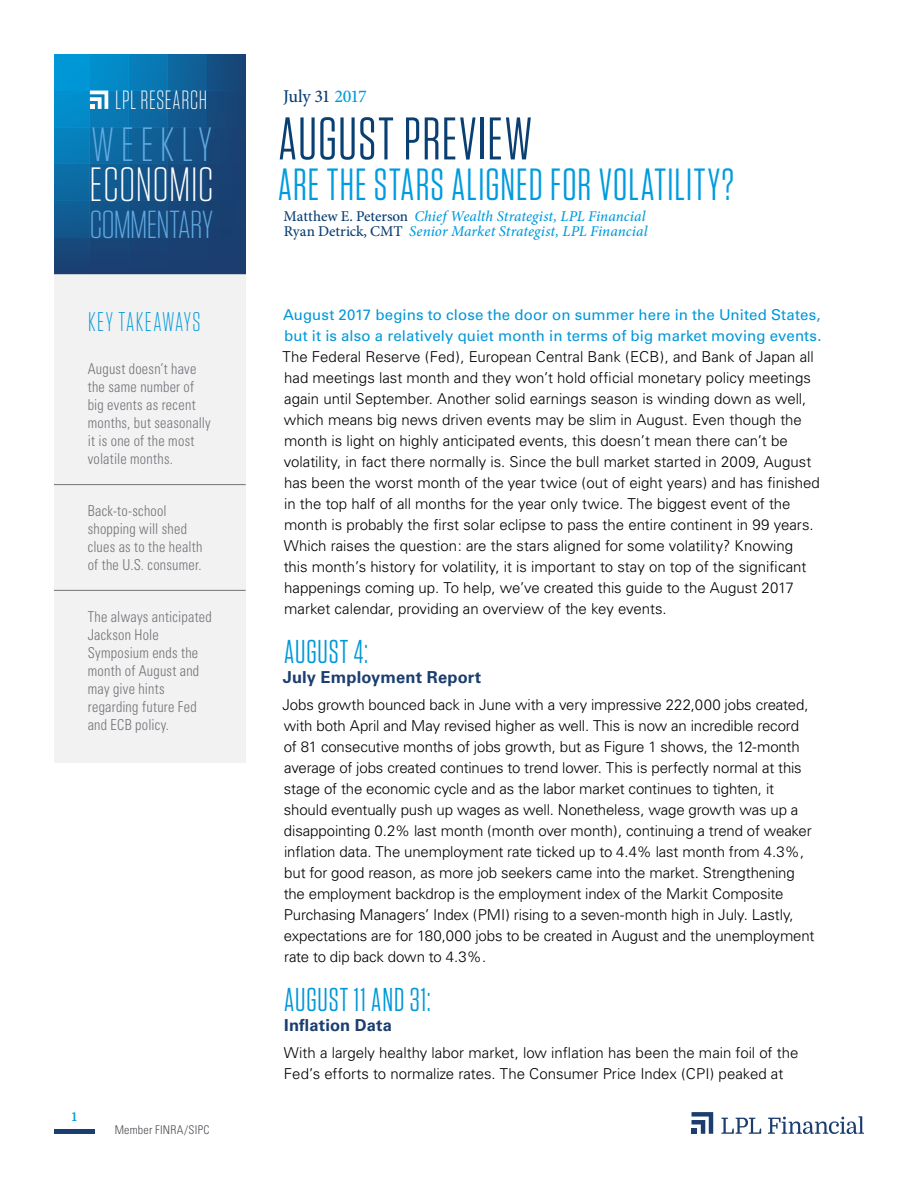
<style>
.page{position:relative;width:918px;height:1188px;background:#fff}
.page>*{position:absolute;margin:0;border:0;box-sizing:border-box;transform-origin:0 0}
.t1{font:60px "Tungsten Narrow";letter-spacing:.025em;color:#0a3f72}
.t2{font:300 48px "Tungsten Narrow";letter-spacing:.015em;color:#fff;scale:1.04 1}
.t3{font:300 48px "Tungsten Narrow";letter-spacing:.135em;color:#61abe2;scale:1.04 1}
.t4{font:45px "Tungsten Narrow";letter-spacing:.03em;color:#009bde}
.t5{font:300 39px "Tungsten Narrow";letter-spacing:-.015em;color:#61abe2;scale:1.04 1}
.t6{font:33px "Tungsten Narrow";letter-spacing:.03em;color:#0098d8}
.t7{font:300 27px "Tungsten Narrow";letter-spacing:.055em;color:#0098d8}
.t8{font:300 26.25px "Tungsten Narrow";letter-spacing:.025em;color:#fff}
.t9{font:500 18px "Minion Pro";letter-spacing:-.04em;color:#0a3f72}
.t10{font:700 16.5px "Univers";letter-spacing:.005em;color:#1b3e6f}
.t11{font:300 15px/21px "Univers";letter-spacing:-.005em;color:#000}
.t12{font:300 condensed 15px/18px "Univers";letter-spacing:.015em;color:#4b4f54;scale:.95 1}
.t13{font:15px/21px "Univers";letter-spacing:.005em;color:#0098d8}
.t14{font:italic 500 15px "Minion Pro";letter-spacing:.005em;color:#009bde}
.t15{font:300 condensed 12px "Univers";letter-spacing:.015em;color:#4b4f54}
.t16{font:700 12px "Domine";color:#0098d8}
.s1{color:#009bde}
.s2{font-style:normal;color:#0a3f72}
</style>
<div class="page">
<hr style="left:54px;top:1130px;width:40px;height:4px;background:#1b3e6f">
<svg style="left:90px;top:54px;width:39px;height:220px;background:#0d6ca5"></svg>
<div style="left:209px;top:54px;width:37px;height:220px;background:#184476"></div>
<svg style="left:168px;top:54px;width:38px;height:220px;background:#135387"></svg>
<svg style="left:129px;top:54px;width:39px;height:220px;background:#0f6198"></svg>
<svg style="left:54px;top:54px;width:36px;height:220px;background:#0878b3"></svg>
<div style="left:54px;top:164px;width:192px;height:36px;background:linear-gradient(to right,#0c6ca5,#1b3b6c)"></div>
<div style="left:54px;top:200px;width:192px;height:38px;background:linear-gradient(to right,#105c92,#1a3b6c)"></div>
<div style="left:54px;top:127px;width:192px;height:37px;background:linear-gradient(to right,#0582be,#1b3c6d)"></div>
<svg style="left:90px;top:91px;width:18px;height:18px"></svg>
<svg style="left:692px;top:1112px;width:21px;height:22px"></svg>
<svg style="left:721px;top:1118px;width:40px;height:16px"></svg>
<svg style="left:768px;top:1116px;width:96px;height:18px"></svg>
<div style="left:54px;top:275px;width:192px;height:488px;background:#efeff0"></div>
<hr style="left:54px;top:484px;width:192px;height:1px;background:#4b4f54">
<hr style="left:54px;top:590px;width:192px;height:1px;background:#4b4f54">
<h3 class="t8" style="left:115px;top:87px;width:93px">LPL RESEARCH</h3>
<h2 class="t3" style="left:91px;top:121px;width:117px">WEEKLY</h2>
<h2 class="t2" style="left:90px;top:161px;width:121px">ECONOMIC</h2>
<h3 class="t5" style="left:90px;top:205px;width:120px">COMMENTARY</h3>
<h3 class="t7" style="left:88px;top:308px;width:114px">KEY TAKEAWAYS</h3>
<p class="t12" style="left:88px;top:360px;width:131px">August doesn’t have the same number of big events as recent months, but seasonally it is one of the most volatile months.</p>
<p class="t12" style="left:88px;top:502px;width:122px">Back-to-school shopping will shed clues as to the health of the U.S. consumer.</p>
<p class="t12" style="left:88px;top:607px;width:132px">The always anticipated<br>Jackson Hole<br>Symposium ends the month of August and may give hints regarding future Fed and ECB policy.</p>
<p class="t16" style="left:72px;top:1110px;width:6px">1</p>
<p class="t15" style="left:115px;top:1123px;width:96px">Member FINRA/SIPC</p>
<p class="t9" style="left:283px;top:84px;width:85px">July 31 <span class="s1">2017</span></p>
<h1 class="t1" style="left:278px;top:109px;width:255px">AUGUST PREVIEW</h1>
<h3 class="t4" style="left:278px;top:162px;width:457px">ARE THE STARS ALIGNED FOR VOLATILITY?</h3>
<p class="t14" style="left:284px;top:221px;width:365px"><span class="s2">Ryan Detrick, CMT</span> Senior Market Strategist, LPL Financial</p>
<p class="t14" style="left:284px;top:206px;width:363px"><span class="s2">Matthew E. Peterson</span> Chief Wealth Strategist, LPL Financial</p>
<p class="t13" style="left:283px;top:305px;width:540px">August 2017 begins to close the door on summer here in the United States, but it is also a relatively quiet month in terms of big market moving events.</p>
<p class="t11" style="left:282px;top:346px;width:539px">The Federal Reserve (Fed), European Central Bank (ECB), and Bank of Japan all had meetings last month and they won’t hold official monetary policy meetings again until September. Another solid earnings season is winding down as well, which means big news driven events may be slim in August. Even though the month is light on highly anticipated events, this doesn’t mean there can’t be volatility, in fact there normally is. Since the bull market started in 2009, August has been the worst month of the year twice (out of eight years) and has finished in the top half of all months for the year only twice. The biggest event of the month is probably the first solar eclipse to pass the entire continent in 99 years.<br>Which raises the question: are the stars aligned for some volatility? Knowing<br>this month’s history for volatility, it is important to stay on top of the significant happenings coming up. To help, we’ve created this guide to the August 2017 market calendar, providing an overview of the key events.</p>
<h3 class="t6" style="left:284px;top:635px;width:85px">AUGUST 4:</h3>
<p class="t10" style="left:283px;top:667px;width:200px">July Employment Report</p>
<p class="t11" style="left:282px;top:694px;width:533px">Jobs growth bounced back in June with a very impressive 222,000 jobs created, with both April and May revised higher as well. This is now an incredible record of 81 consecutive months of jobs growth, but as Figure 1 shows, the 12-month average of jobs created continues to trend lower. This is perfectly normal at this stage of the economic cycle and as the labor market continues to tighten, it should eventually push up wages as well. Nonetheless, wage growth was up a disappointing 0.2% last month (month over month), continuing a trend of weaker inflation data. The unemployment rate ticked up to 4.4% last month from 4.3%, but for good reason, as more job seekers came into the market. Strengthening the employment backdrop is the employment index of the Markit Composite Purchasing Managers’ Index (PMI) rising to a seven-month high in July. Lastly, expectations are for 180,000 jobs to be created in August and the unemployment rate to dip back down to 4.3%.</p>
<h3 class="t6" style="left:284px;top:983px;width:148px">AUGUST 11 AND 31:</h3>
<p class="t10" style="left:284px;top:1015px;width:109px">Inflation Data</p>
<p class="t11" style="left:284px;top:1042px;width:516px">With a largely healthy labor market, low inflation has been the main foil of the<br>Fed’s efforts to normalize rates. The Consumer Price Index (CPI) peaked at</p>
</div>
